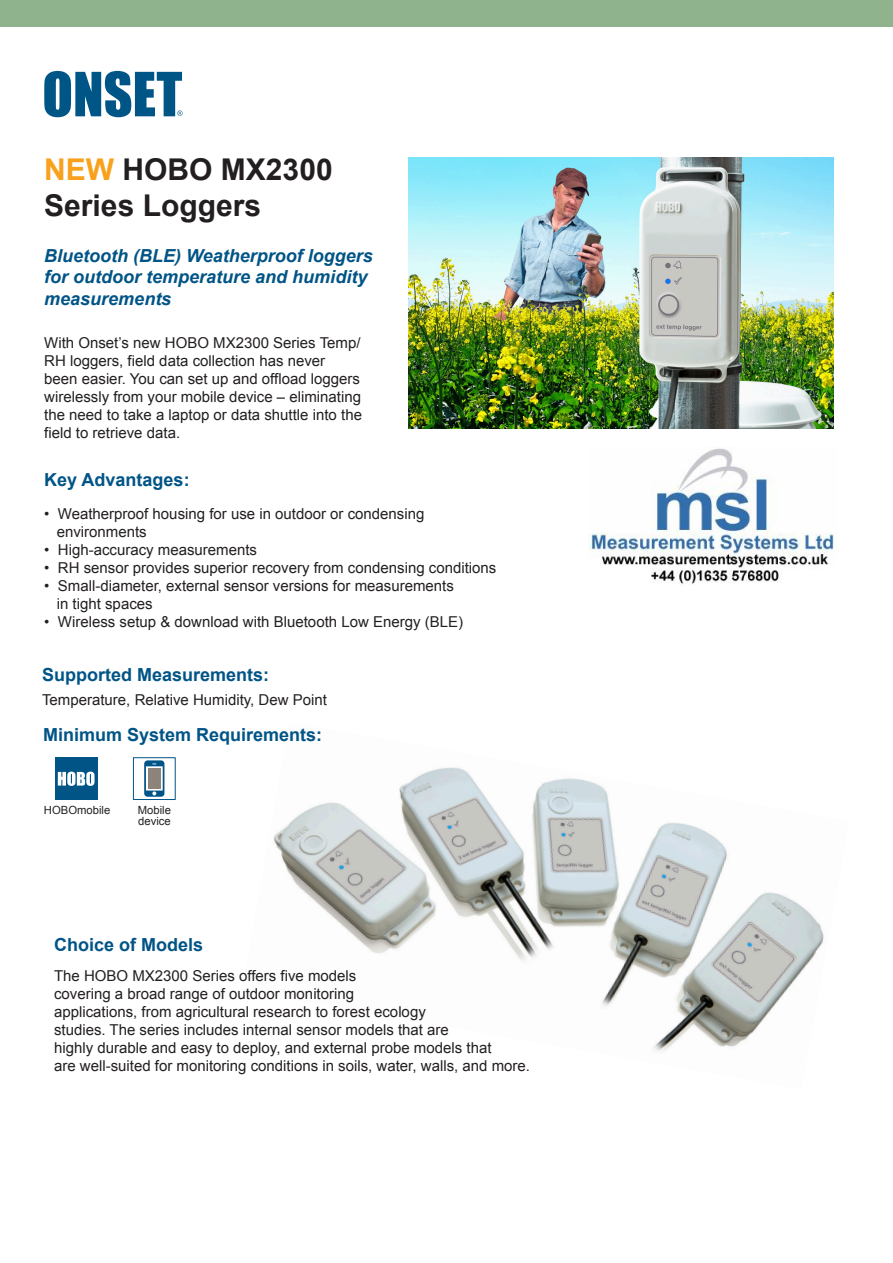
<style>
.page{position:relative;width:893px;height:1263px;background:#fff}
.page>*{position:absolute;margin:0;border:0;box-sizing:border-box;transform-origin:0 0}
.t1{font:700 30px "Arial";color:#231f20}
.t2{font:italic 700 18px/21.6px "Arial";color:#015486}
.t3{font:700 18px "Arial";color:#015486}
.t4{font:15px/18px "Arial";color:#231f20}
.t5{font:11.25px "Arial";color:#231f20}
.s1{color:#f8a11c}
</style>
<div class="page">
<div style="left:0;top:0;width:893px;height:27px;background:#8eb38d"></div>
<svg style="left:44px;top:71px;width:139px;height:46px"></svg>
<img style="left:408px;top:157px;width:426px;height:271px">
<img style="left:273px;top:767px;width:551px;height:284px">
<div style="left:133px;top:757px;width:43px;height:43px;background:#fff;border:1px solid #015486"></div>
<svg style="left:144px;top:760px;width:20px;height:37px"></svg>
<div style="left:148px;top:768px;width:13px;height:21px;background:#8e837a"></div>
<div style="left:55px;top:757px;width:42px;height:43px;background:#015486"></div>
<svg style="left:58px;top:772px;width:37px;height:14px"></svg>
<img style="left:588px;top:448px;width:247px;height:136px">
<p class="t1" style="left:44px;top:150px;width:290px"><span class="s1">NEW</span> HOBO MX2300</p>
<p class="t1" style="left:44px;top:186px;width:218px">Series Loggers</p>
<p class="t2" style="left:44px;top:245px;width:330px">Bluetooth (BLE) Weatherproof loggers for outdoor temperature and humidity measurements</p>
<p class="t4" style="left:44px;top:334px;width:319px">With Onset’s new HOBO MX2300 Series Temp/ RH loggers, field data collection has never been easier. You can set up and offload loggers wirelessly from your mobile device – eliminating the need to take a laptop or data shuttle into the field to retrieve data.</p>
<p class="t3" style="left:44px;top:468px;width:147px">Key Advantages:</p>
<p class="t4" style="left:44px;top:505px;width:382px">• Weatherproof housing for use in outdoor or condensing</p>
<p class="t4" style="left:57px;top:523px;width:92px">environments</p>
<p class="t4" style="left:44px;top:541px;width:214px">• High-accuracy measurements</p>
<p class="t4" style="left:44px;top:559px;width:454px">• RH sensor provides superior recovery from condensing conditions</p>
<p class="t4" style="left:44px;top:577px;width:411px">• Small-diameter, external sensor versions for measurements</p>
<p class="t4" style="left:57px;top:595px;width:97px">in tight spaces</p>
<p class="t4" style="left:44px;top:613px;width:420px">• Wireless setup &amp; download with Bluetooth Low Energy (BLE)</p>
<p class="t3" style="left:42px;top:663px;width:229px">Supported Measurements:</p>
<p class="t4" style="left:42px;top:691px;width:286px">Temperature, Relative Humidity, Dew Point</p>
<p class="t3" style="left:43px;top:723px;width:281px">Minimum System Requirements:</p>
<p class="t5" style="left:44px;top:803px;width:68px">HOBOmobile</p>
<p class="t5" style="left:138px;top:803px;width:35px">Mobile</p>
<p class="t5" style="left:138px;top:813px;width:34px">device</p>
<p class="t3" style="left:54px;top:933px;width:151px">Choice of Models</p>
<p class="t4" style="left:54px;top:967px;width:304px">The HOBO MX2300 Series offers five models</p>
<p class="t4" style="left:54px;top:985px;width:302px">covering a broad range of outdoor monitoring</p>
<p class="t4" style="left:54px;top:1003px;width:373px">applications, from agricultural research to forest ecology</p>
<p class="t4" style="left:54px;top:1021px;width:396px">studies. The series includes internal sensor models that are</p>
<p class="t4" style="left:54px;top:1039px;width:439px">highly durable and easy to deploy, and external probe models that</p>
<p class="t4" style="left:54px;top:1057px;width:478px">are well-suited for monitoring conditions in soils, water, walls, and more.</p>
</div>
